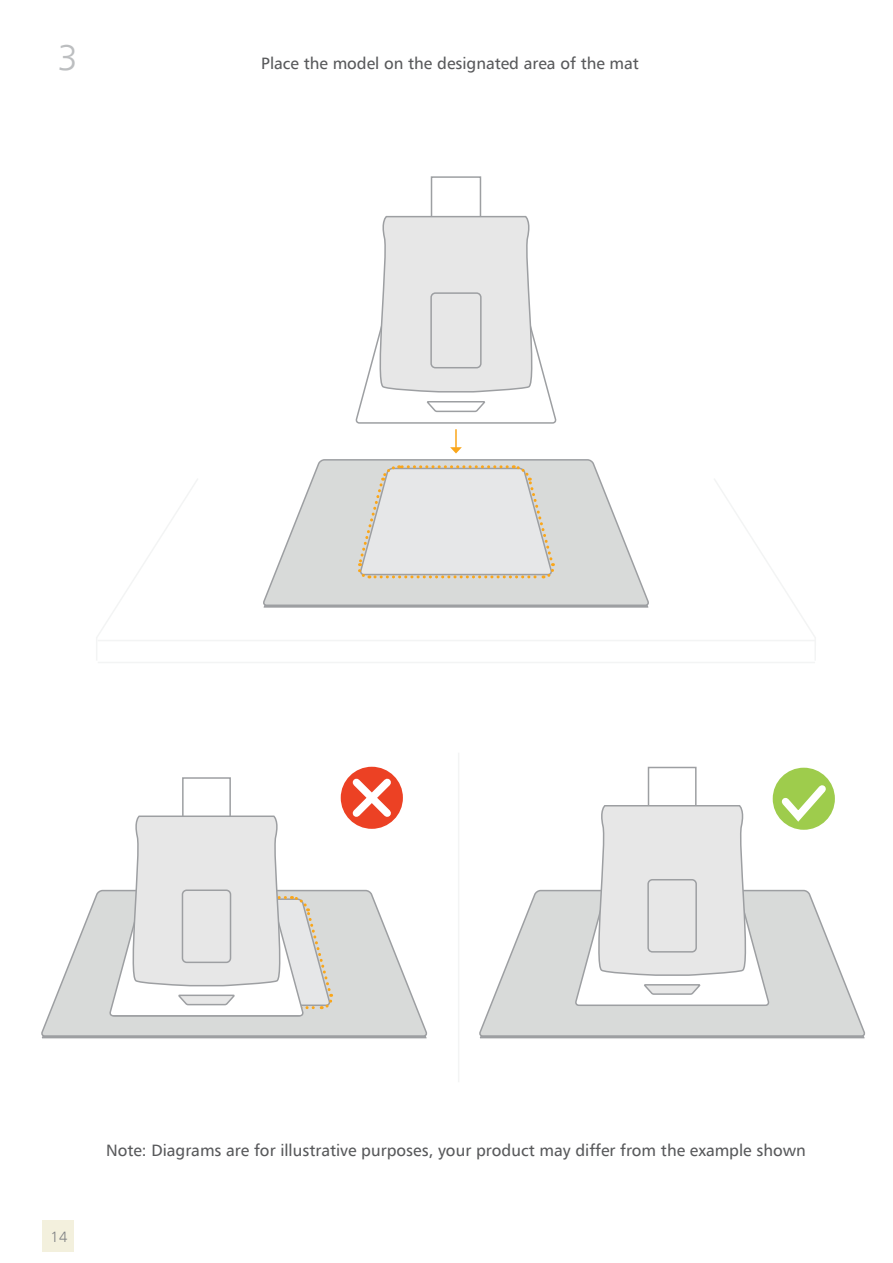
<style>
.page{position:relative;width:893px;height:1263px;background:#fff}
.page>*{position:absolute;margin:0;border:0;box-sizing:border-box;transform-origin:0 0}
.t1{font:300 36px "Humanist 777 BT";color:#bcbec0}
.t2{font:16.5px "Humanist 777 BT";color:#58595b}
.t3{font:300 15px "Humanist 777 BT";color:#808285}
</style>
<div class="page">
<div style="left:43px;top:1220px;width:31px;height:32px;background:#f3f0dd"></div>
<div style="left:431px;top:176px;width:50px;height:156px;background:#fff;border:2px solid #9d9fa2"></div>
<div style="left:648px;top:767px;width:49px;height:150px;background:#fff;border:2px solid #9d9fa2"></div>
<hr style="left:98px;top:640px;width:717px;height:1px;background:#f3f4f4">
<hr style="left:98px;top:662px;width:717px;height:1px;background:#f3f4f4">
<svg style="left:96px;top:479px;width:102px;height:181px"></svg>
<svg style="left:714px;top:479px;width:102px;height:181px"></svg>
<svg style="left:263px;top:607px;width:386px;height:1px"></svg>
<svg style="left:263px;top:459px;width:386px;height:148px"></svg>
<svg style="left:479px;top:1037px;width:386px;height:2px"></svg>
<svg style="left:479px;top:889px;width:386px;height:148px"></svg>
<svg style="left:324px;top:464px;width:264px;height:142px;background:#ddddda"></svg>
<svg style="left:41px;top:1033px;width:387px;height:6px"></svg>
<svg style="left:41px;top:889px;width:386px;height:148px"></svg>
<svg style="left:355px;top:215px;width:201px;height:238px"></svg>
<div style="left:773px;top:768px;width:62px;height:62px;background:#9ecc4c;border-radius:50%"></div>
<svg style="left:541px;top:778px;width:292px;height:258px"></svg>
<hr style="left:458px;top:753px;width:1px;height:329px;background:#f3f4f4">
<div style="left:341px;top:767px;width:62px;height:62px;background:#ec4124;border-radius:50%"></div>
<svg style="left:103px;top:772px;width:295px;height:264px"></svg>
<h1 class="t1" style="left:57px;top:35px;width:22px">3</h1>
<p class="t2" style="left:261px;top:53px;width:379px">Place the model on the designated area of the mat</p>
<p class="t3" style="left:51px;top:1227px;width:18px">14</p>
<p class="t2" style="left:106px;top:1140px;width:701px">Note: Diagrams are for illustrative purposes, your product may differ from the example shown</p>
</div>
